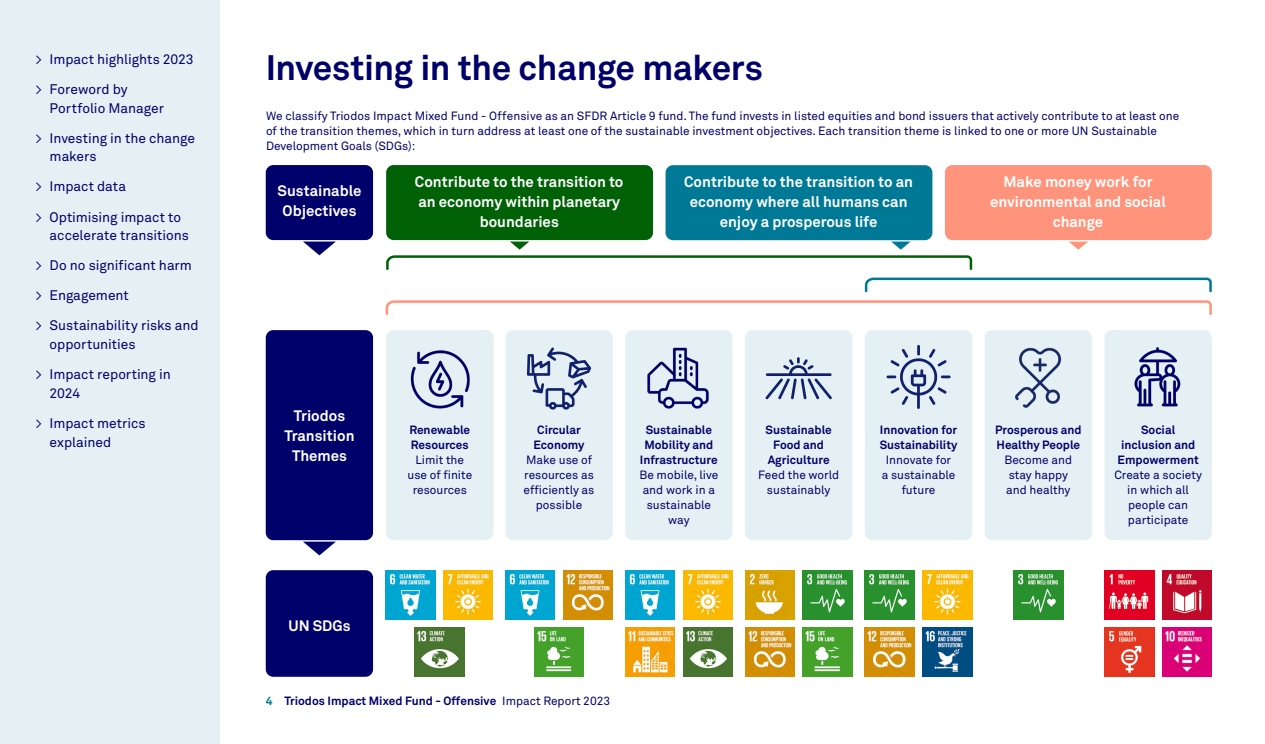
<style>
.page{position:relative;width:1265px;height:744px;background:#fff}
.page>*{position:absolute;margin:0;border:0;box-sizing:border-box;transform-origin:0 0}
.t1{font:700 35px "Akkurat Pro";letter-spacing:-.01em;color:#00006b}
.t2{font:700 15px/20px "Akkurat Pro";color:#fff;text-align:center}
.t3{font:13.75px/30px "Akkurat Pro";letter-spacing:-.005em;color:#00006b}
.t4{font:11.88px/15px "Akkurat Pro";color:#00006b;text-align:center}
.t5{font:700 11.88px/15px "Akkurat Pro";color:#00006b;text-align:center}
.s1{color:#007997}
.s2{font-weight:400}
</style>
<div class="page">
<div style="left:0;top:0;width:220px;height:744px;background:#e5f0f4"></div>
<img style="left:386px;top:570px;width:49px;height:50px">
<img style="left:625px;top:570px;width:50px;height:50px">
<img style="left:505px;top:570px;width:50px;height:50px">
<img style="left:414px;top:627px;width:50px;height:50px">
<img style="left:683px;top:627px;width:50px;height:50px">
<img style="left:443px;top:570px;width:50px;height:50px">
<img style="left:683px;top:570px;width:50px;height:50px">
<img style="left:923px;top:570px;width:49px;height:50px">
<img style="left:563px;top:570px;width:50px;height:50px">
<img style="left:745px;top:627px;width:50px;height:50px">
<img style="left:865px;top:627px;width:49px;height:50px">
<img style="left:534px;top:627px;width:50px;height:50px">
<img style="left:803px;top:627px;width:49px;height:50px">
<img style="left:625px;top:627px;width:50px;height:50px">
<img style="left:745px;top:570px;width:50px;height:50px">
<img style="left:803px;top:570px;width:49px;height:50px">
<img style="left:865px;top:570px;width:49px;height:50px">
<img style="left:1014px;top:570px;width:49px;height:50px">
<img style="left:923px;top:627px;width:49px;height:50px">
<img style="left:1105px;top:570px;width:49px;height:50px">
<img style="left:1162px;top:627px;width:50px;height:50px">
<img style="left:1162px;top:570px;width:50px;height:50px">
<img style="left:1105px;top:627px;width:49px;height:50px">
<div style="left:945px;top:165px;width:267px;height:75px;background:#ff937b;border-radius:8px"></div>
<div style="left:386px;top:330px;width:107px;height:210px;background:#e5f0f4;border-radius:8px"></div>
<img style="left:410px;top:350px;width:60px;height:59px">
<div style="left:505px;top:330px;width:108px;height:210px;background:#e5f0f4;border-radius:8px"></div>
<svg style="left:527px;top:347px;width:64px;height:63px"></svg>
<div style="left:625px;top:330px;width:108px;height:210px;background:#e5f0f4;border-radius:8px"></div>
<img style="left:647px;top:347px;width:62px;height:62px">
<div style="left:745px;top:330px;width:107px;height:210px;background:#e5f0f4;border-radius:8px"></div>
<svg style="left:766px;top:357px;width:66px;height:42px"></svg>
<div style="left:865px;top:330px;width:107px;height:210px;background:#e5f0f4;border-radius:8px"></div>
<svg style="left:886px;top:345px;width:65px;height:64px"></svg>
<div style="left:985px;top:330px;width:107px;height:210px;background:#e5f0f4;border-radius:8px"></div>
<img style="left:1015px;top:347px;width:47px;height:61px">
<div style="left:1105px;top:330px;width:107px;height:210px;background:#e5f0f4;border-radius:8px"></div>
<img style="left:1134px;top:347px;width:47px;height:60px">
<div style="left:386px;top:165px;width:267px;height:75px;background:#006106;border-radius:8px"></div>
<div style="left:666px;top:165px;width:266px;height:75px;background:#007997;border-radius:8px"></div>
<div style="left:266px;top:165px;width:107px;height:75px;background:#00006b;border-radius:8px"></div>
<svg style="left:303px;top:241px;width:33px;height:14px"></svg>
<div style="left:266px;top:330px;width:107px;height:210px;background:#00006b;border-radius:8px"></div>
<svg style="left:303px;top:541px;width:33px;height:14px"></svg>
<div style="left:266px;top:570px;width:107px;height:107px;background:#00006b;border-radius:8px"></div>
<svg style="left:386px;top:241px;width:826px;height:52px"></svg>
<svg style="left:385px;top:300px;width:827px;height:15px"></svg>
<p class="t3" style="left:35px;top:44px;width:160px">&gt; Impact highlights 2023 &gt; Foreword by</p>
<p class="t3" style="left:35px;top:93px;width:161px;text-indent:14px">Portfolio Manager<br>&gt; Investing in the change</p>
<p class="t3" style="left:35px;top:142px;width:147px;text-indent:14px">makers<br>&gt; Impact data<br>&gt; Optimising impact to</p>
<p class="t3" style="left:35px;top:220px;width:165px;text-indent:14px">accelerate transitions &gt; Do no significant harm &gt; Engagement<br>&gt; Sustainability risks and</p>
<p class="t3" style="left:35px;top:329px;width:137px;text-indent:14px">opportunities<br>&gt; Impact reporting in</p>
<p class="t3" style="left:35px;top:378px;width:112px;text-indent:14px">2024<br>&gt; Impact metrics</p>
<p class="t3" style="left:50px;top:427px;width:63px">explained</p>
<h1 class="t1" style="left:266px;top:46px;width:499px">Investing in the change makers</h1>
<p class="t4" style="left:266px;top:108px;width:915px;text-align:left">We classify Triodos Impact Mixed Fund - Offensive as an SFDR Article 9 fund. The fund invests in listed equities and bond issuers that actively contribute to at least one of the transition themes, which in turn address at least one of the sustainable investment objectives. Each transition theme is linked to one or more UN Sustainable<br>Development Goals (SDGs):</p>
<p class="t2" style="left:278px;top:180px;width:85px">Sustainable<br>Objectives</p>
<p class="t2" style="left:990px;top:172px;width:177px">Make money work for environmental and social change</p>
<p class="t2" style="left:415px;top:172px;width:210px">Contribute to the transition to an economy within planetary boundaries</p>
<p class="t2" style="left:684px;top:172px;width:230px">Contribute to the transition to an economy where all humans can enjoy a prosperous life</p>
<p class="t2" style="left:285px;top:406px;width:72px">Triodos<br>Transition<br>Themes</p>
<p class="t5" style="left:409px;top:422px;width:62px;text-align:left">Renewable<br>Resources</p>
<p class="t4" style="left:407px;top:452px;width:66px">Limit the use of finite resources</p>
<p class="t5" style="left:534px;top:422px;width:53px">Circular<br>Economy</p>
<p class="t4" style="left:524px;top:452px;width:72px">Make use of resources as efficiently as possible</p>
<p class="t5" style="left:640px;top:422px;width:79px">Sustainable<br>Mobility and<br>Infrastructure</p>
<p class="t4" style="left:639px;top:467px;width:80px">Be mobile, live and work in a sustainable way</p>
<p class="t2" style="left:288px;top:615px;width:64px">UN SDGs</p>
<p class="t5" style="left:266px;top:693px;width:346px"><span class="s1">4</span> Triodos Impact Mixed Fund - Offensive <span class="s2">Impact Report 2023</span></p>
<p class="t5" style="left:765px;top:422px;width:68px">Sustainable<br>Food and<br>Agriculture</p>
<p class="t4" style="left:758px;top:467px;width:83px">Feed the world sustainably</p>
<p class="t5" style="left:880px;top:422px;width:79px;text-align:left">Innovation for<br>Sustainability</p>
<p class="t4" style="left:882px;top:452px;width:75px">Innovate for a sustainable future</p>
<p class="t5" style="left:995px;top:422px;width:88px;text-align:left">Prosperous and<br>Healthy People</p>
<p class="t4" style="left:1004px;top:452px;width:69px;text-align:left">Become and stay happy and healthy</p>
<p class="t5" style="left:1118px;top:422px;width:83px">Social inclusion and<br>Empowerment</p>
<p class="t4" style="left:1114px;top:467px;width:89px">Create a society in which all people can participate</p>
</div>
